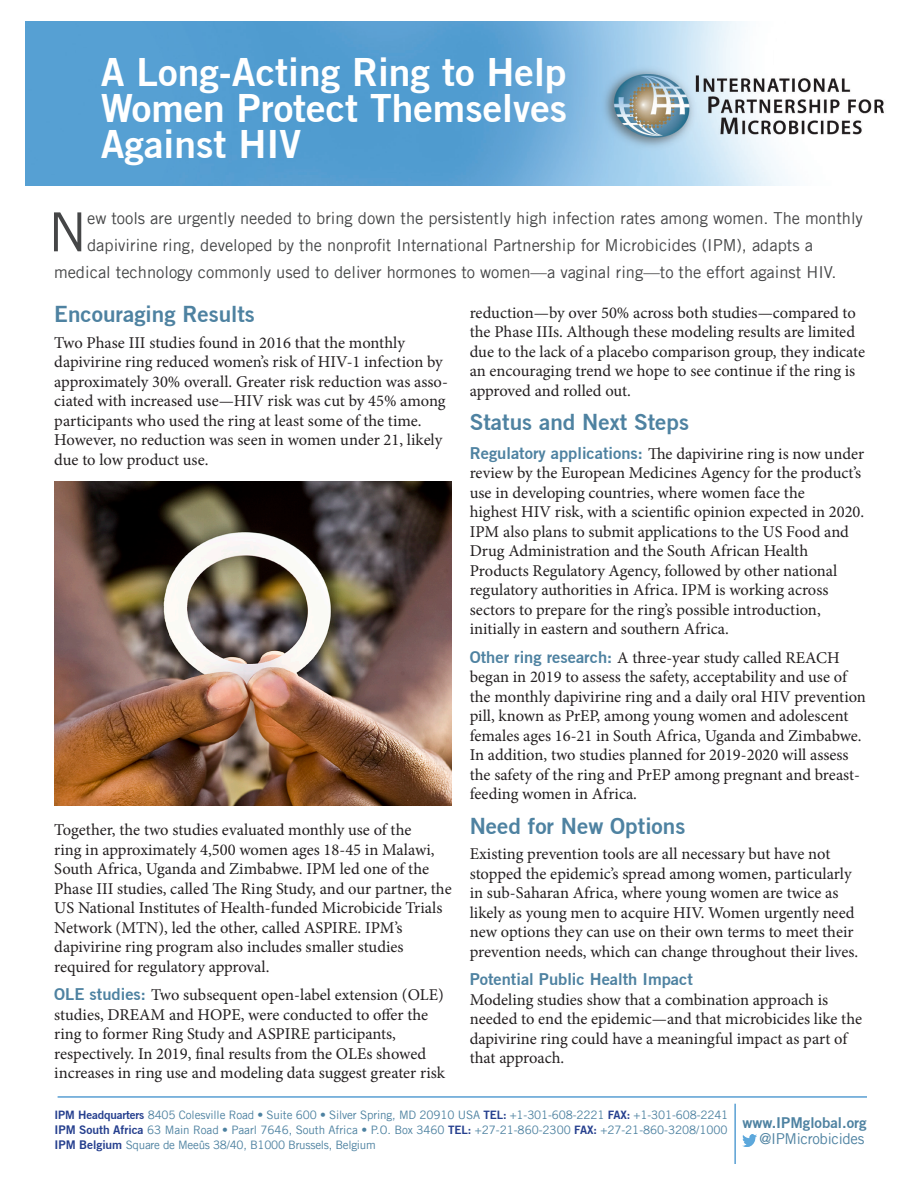
<style>
.page{position:relative;width:918px;height:1188px;background:#fff}
.page>*{position:absolute;margin:0;border:0;box-sizing:border-box;transform-origin:0 0}
.Intro_Paragraph{font:53.85px "Trade Gothic LT";color:#454647}
.Publication_Title{font:700 39px/36px "Trade Gothic No.2";color:#fff}
.Subhead_large{font:700 22.5px "Trade Gothic No.2";color:#4e82a1}
.Paragraph_Normal{font:700 22.5px "Trade Gothic No.2";color:#4e82a1}
.Paragraph_Normal-2{font:16.5px/19.5px "Minion Pro";color:#231f20}
.Intro_Paragraph-2{font:16.5px "Trade Gothic LT";color:#454647}
.Subhead_Small{font:700 16.5px "Trade Gothic No.2";color:#4e82a1}
.t1{font:700 15px "Trade Gothic No.2";color:#4e82a1}
.t2{font:15px "Trade Gothic LT";letter-spacing:-.02em;color:#4e82a1}
.t3{font:11.7px "Trade Gothic LT";letter-spacing:-.01em;color:#4e82a1}
.s1{font-family:"Trade Gothic No.2";font-weight:700;color:#4e82a1}
.s2{font-family:"Trade Gothic No.2";font-weight:700;color:#253f8e}
.s3{font-family:"Trade Gothic No.2";font-weight:700;font-size:12px;color:#253f8e}
</style>
<div class="page">
<img style="left:25px;top:22px;width:859px;height:163px">
<hr style="left:734px;top:1104px;width:2px;height:60px;background:#599fd3">
<img style="left:742px;top:1135px;width:14px;height:11px">
<hr style="left:58px;top:1096px;width:809px;height:2px;background:#599fd3">
<img style="left:55px;top:482px;width:397px;height:324px">
<p class="Publication_Title" style="left:101px;top:53px;width:467px">A Long-Acting Ring to Help</p>
<p class="Publication_Title" style="left:101px;top:89px;width:468px">Women Protect Themselves<br>Against HIV</p>
<p class="Intro_Paragraph" style="left:48px;top:200px;width:40px">N</p>
<p class="Intro_Paragraph-2" style="left:87px;top:208px;width:777px">ew tools are urgently needed to bring down the persistently high infection rates among women. The monthly</p>
<p class="Intro_Paragraph-2" style="left:87px;top:235px;width:727px">dapivirine ring, developed by the nonprofit International Partnership for Microbicides (IPM), adapts a</p>
<p class="Intro_Paragraph-2" style="left:54px;top:262px;width:784px">medical technology commonly used to deliver hormones to women—a vaginal ring—to the effort against HIV.</p>
<p class="Subhead_large" style="left:54px;top:300px;width:202px">Encouraging Results</p>
<p class="Paragraph_Normal-2" style="left:54px;top:333px;width:395px">Two Phase III studies found in 2016 that the monthly dapivirine ring reduced women’s risk of HIV-1 infection by approximately 30% overall. Greater risk reduction was asso&shy;ciated with increased use—HIV risk was cut by 45% among participants who used the ring at least some of the time.<br>However, no reduction was seen in women under 21, likely due to low product use.</p>
<p class="Paragraph_Normal-2" style="left:470px;top:303px;width:397px">reduction—by over 50% across both studies—compared to the Phase IIIs. Although these modeling results are limited due to the lack of a placebo comparison group, they indicate an encouraging trend we hope to see continue if the ring is approved and rolled out.</p>
<p class="Paragraph_Normal" style="left:470px;top:409px;width:221px">Status and Next Steps</p>
<p class="Paragraph_Normal-2" style="left:470px;top:444px;width:396px"><span class="s1">Regulatory applications:</span> The dapivirine ring is now under review by the European Medicines Agency for the product’s use in developing countries, where women face the<br>highest HIV risk, with a scientific opinion expected in 2020.<br>IPM also plans to submit applications to the US Food and Drug Administration and the South African Health Products Regulatory Agency, followed by other national regulatory authorities in Africa. IPM is working across sectors to prepare for the ring’s possible introduction, initially in eastern and southern Africa.</p>
<p class="Paragraph_Normal-2" style="left:470px;top:648px;width:398px"><span class="s1">Other ring research:</span> A three-year study called REACH began in 2019 to assess the safety, acceptability and use of the monthly dapivirine ring and a daily oral HIV prevention pill, known as PrEP, among young women and adolescent females ages 16-21 in South Africa, Uganda and Zimbabwe.<br>In addition, two studies planned for 2019-2020 will assess the safety of the ring and PrEP among pregnant and breast&shy;feeding women in Africa.</p>
<p class="Subhead_large" style="left:470px;top:812px;width:217px">Need for New Options</p>
<p class="Paragraph_Normal-2" style="left:470px;top:845px;width:390px">Existing prevention tools are all necessary but have not stopped the epidemic’s spread among women, particularly in sub-Saharan Africa, where young women are twice as likely as young men to acquire HIV. Women urgently need new options they can use on their own terms to meet their prevention needs, which can change throughout their lives.</p>
<p class="Subhead_Small" style="left:470px;top:969px;width:225px">Potential Public Health Impact</p>
<p class="Paragraph_Normal-2" style="left:470px;top:990px;width:394px">Modeling studies show that a combination approach is needed to end the epidemic—and that microbicides like the dapivirine ring could have a meaningful impact as part of that approach.</p>
<p class="Paragraph_Normal-2" style="left:54px;top:820px;width:399px">Together, the two studies evaluated monthly use of the<br>ring in approximately 4,500 women ages 18-45 in Malawi, South Africa, Uganda and Zimbabwe. IPM led one of the Phase III studies, called The Ring Study, and our partner, the US National Institutes of Health-funded Microbicide Trials Network (MTN), led the other, called ASPIRE. IPM’s dapivirine ring program also includes smaller studies required for regulatory approval.</p>
<p class="Paragraph_Normal-2" style="left:54px;top:985px;width:392px"><span class="s1">OLE studies:</span> Two subsequent open-label extension (OLE) studies, DREAM and HOPE, were conducted to offer the ring to former Ring Study and ASPIRE participants, respectively. In 2019, final results from the OLEs showed increases in ring use and modeling data suggest greater risk</p>
<p class="t3" style="left:55px;top:1108px;width:675px"><span class="s2">IPM Headquarters</span> 8405 Colesville Road • Suite 600 • Silver Spring, MD 20910 USA <span class="s2">TEL:</span> +1-301-608-2221 <span class="s2">FAX:</span> +1-301-608-2241</p>
<p class="t3" style="left:55px;top:1123px;width:675px"><span class="s3">IPM South Africa</span> 63 Main Road • Paarl 7646, South Africa • P.O. Box 3460 <span class="s2">TEL:</span> +27-21-860-2300 <span class="s2">FAX:</span> +27-21-860-3208/1000</p>
<p class="t3" style="left:55px;top:1138px;width:323px"><span class="s3">IPM Belgium</span> Square de Meeûs 38/40, B1000 Brussels, Belgium</p>
<p class="t1" style="left:742px;top:1113px;width:126px">www.IPMglobal.org</p>
<p class="t2" style="left:759px;top:1130px;width:106px">@IPMicrobicides</p>
</div>
